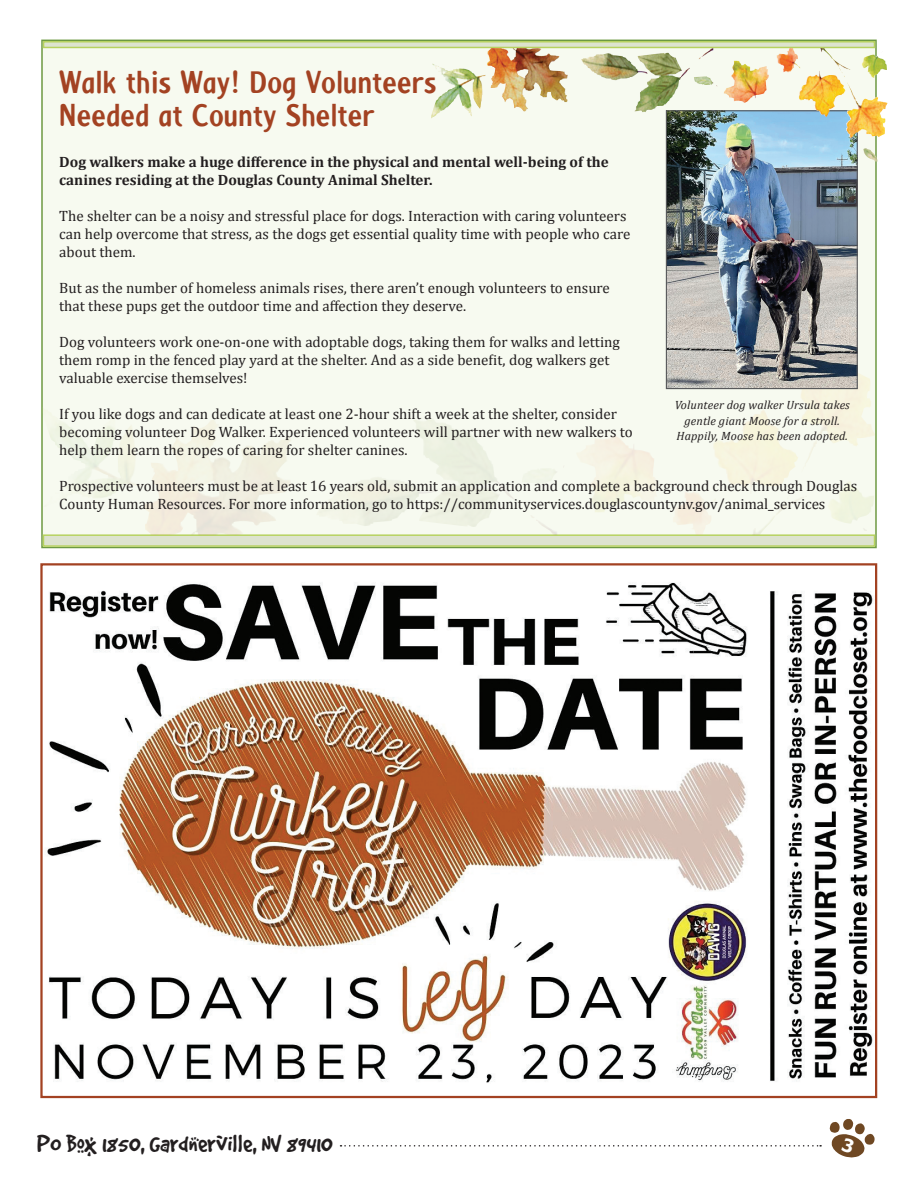
<style>
.page{position:relative;width:918px;height:1188px;background:#fff}
.page>*{position:absolute;margin:0;border:0;box-sizing:border-box;transform-origin:0 0}
.t1{font:33px/33px "Anna";color:#a34222}
.t2{font:27px "Good Dog Cool";color:#231f20}
.t3{font:15px/18px "Cambria";color:#231f20}
.t4{font:700 15px/18px "Cambria";color:#231f20}
.t5{font:italic 12px/15.8px "Cambria";letter-spacing:.01em;color:#231f20;text-align:center}
</style>
<div class="page">
<img style="left:47px;top:582px;width:826px;height:501px">
<svg style="left:341px;top:1145px;width:480px;height:2px"></svg>
<div style="left:41px;top:40px;width:836px;height:508px;background:#f7faf0;border:2px solid #6d9942"></div>
<svg style="left:43px;top:41px;width:832px;height:7px;background:#cddca2"></svg>
<div style="left:43px;top:534px;width:832px;height:13px;background:#dde3cf;border:2px solid #b7d260"></div>
<img style="left:668px;top:112px;width:188px;height:275px">
<div style="left:666px;top:110px;width:192px;height:279px;border:1px solid #57585a"></div>
<img style="left:487px;top:48px;width:346px;height:63px">
<svg style="left:830px;top:1119px;width:45px;height:38px"></svg>
<h1 class="t1" style="left:59px;top:65px;width:379px">Walk this Way! Dog Volunteers<br>Needed at County Shelter</h1>
<p class="t4" style="left:59px;top:152px;width:551px">Dog walkers make a huge difference in the physical and mental well-being of the canines residing at the Douglas County Animal Shelter.</p>
<p class="t3" style="left:59px;top:207px;width:573px">The shelter can be a noisy and stressful place for dogs. Interaction with caring volunteers can help overcome that stress, as the dogs get essential quality time with people who care about them.</p>
<p class="t3" style="left:59px;top:279px;width:552px">But as the number of homeless animals rises, there aren’t enough volunteers to ensure that these pups get the outdoor time and affection they deserve.</p>
<p class="t3" style="left:59px;top:333px;width:562px">Dog volunteers work one-on-one with adoptable dogs, taking them for walks and letting them romp in the fenced play yard at the shelter. And as a side benefit, dog walkers get valuable exercise themselves!</p>
<p class="t3" style="left:59px;top:405px;width:575px">If you like dogs and can dedicate at least one 2-hour shift a week at the shelter, consider becoming volunteer Dog Walker. Experienced volunteers will partner with new walkers to help them learn the ropes of caring for shelter canines.</p>
<p class="t3" style="left:59px;top:477px;width:799px">Prospective volunteers must be at least 16 years old, submit an application and complete a background check through Douglas<br>County Human Resources. For more information, go to https://communityservices.douglascountynv.gov/animal_services</p>
<p class="t5" style="left:675px;top:396px;width:177px">Volunteer dog walker Ursula takes gentle giant Moose for a stroll.<br>Happily, Moose has been adopted.</p>
<h2 class="t2" style="left:37px;top:1129px;width:297px">PO Box 1850, Gardnerville, NV 89410</h2>
</div>
